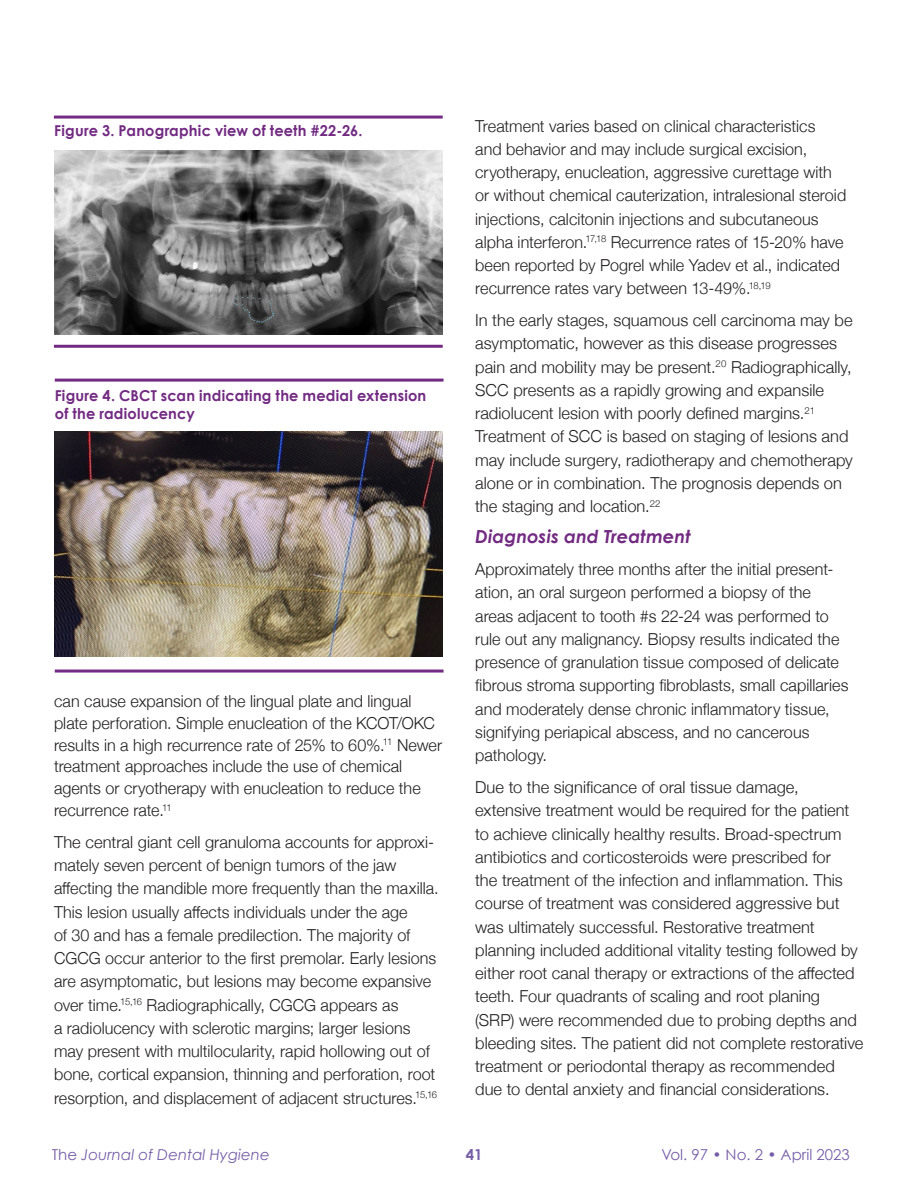
<style>
.page{position:relative;width:918px;height:1188px;background:#fff}
.page>*{position:absolute;margin:0;border:0;box-sizing:border-box;transform-origin:0 0}
.ADHA_Secondary_Sub_2{font:italic 700 18px "Century Gothic";color:#722a82}
.ADHA_Body_Copy_2023{font:300 16.5px/23.2px "Helvetica Neue";letter-spacing:.005em;color:#231f20}
.ADHA_Table_Title_202{font:700 15px/18px "Century Gothic";letter-spacing:.015em;color:#722a82}
.t1{font:italic 15px "Century Gothic";color:#765ea8}
.t2{font:15px "Century Gothic";color:#765ea8}
.t3{font:700 15px "Century Gothic";color:#765ea8}
.s1{font-style:normal}
</style>
<div class="page">
<img style="left:54px;top:150px;width:389px;height:185px">
<hr style="left:54px;top:116px;width:389px;height:3px;background:#722a82">
<hr style="left:54px;top:345px;width:389px;height:3px;background:#722a82">
<img style="left:55px;top:431px;width:388px;height:226px">
<hr style="left:55px;top:379px;width:389px;height:3px;background:#722a82">
<hr style="left:55px;top:670px;width:389px;height:3px;background:#722a82">
<p class="ADHA_Table_Title_202" style="left:54px;top:122px;width:310px">Figure 3. Panographic view of teeth #22-26.</p>
<p class="ADHA_Table_Title_202" style="left:55px;top:386px;width:373px">Figure 4. CBCT scan indicating the medial extension of the radiolucency</p>
<p class="ADHA_Body_Copy_2023" style="left:54px;top:689px;width:390px;line-height:21.8px">can cause expansion of the lingual plate and lingual plate perforation. Simple enucleation of the KCOT/OKC results in a high recurrence rate of 25% to 60%.<sup>11</sup> Newer treatment approaches include the use of chemical agents or cryotherapy with enucleation to reduce the recurrence rate.<sup>11</sup></p>
<p class="ADHA_Body_Copy_2023" style="left:54px;top:829px;width:386px">The central giant cell granuloma accounts for approxi&shy;mately seven percent of benign tumors of the jaw affecting the mandible more frequently than the maxilla.<br>This lesion usually affects individuals under the age<br>of 30 and has a female predilection. The majority of CGCG occur anterior to the first premolar. Early lesions are asymptomatic, but lesions may become expansive over time.<sup>15,16</sup> Radiographically, CGCG appears as<br>a radiolucency with sclerotic margins; larger lesions may present with multilocularity, rapid hollowing out of bone, cortical expansion, thinning and perforation, root resorption, and displacement of adjacent structures.<sup>15,16</sup></p>
<p class="ADHA_Body_Copy_2023" style="left:475px;top:113px;width:373px">Treatment varies based on clinical characteristics<br>and behavior and may include surgical excision, cryotherapy, enucleation, aggressive curettage with or without chemical cauterization, intralesional steroid injections, calcitonin injections and subcutaneous alpha interferon.<sup>17,18</sup> Recurrence rates of 15-20% have been reported by Pogrel while Yadev et al., indicated recurrence rates vary between 13-49%.<sup>18,19</sup></p>
<p class="ADHA_Body_Copy_2023" style="left:475px;top:307px;width:379px">In the early stages, squamous cell carcinoma may be asymptomatic, however as this disease progresses pain and mobility may be present.<sup>20</sup> Radiographically, SCC presents as a rapidly growing and expansile radiolucent lesion with poorly defined margins.<sup>21<br></sup>Treatment of SCC is based on staging of lesions and may include surgery, radiotherapy and chemotherapy alone or in combination. The prognosis depends on the staging and location.<sup>22</sup></p>
<p class="ADHA_Secondary_Sub_2" style="left:475px;top:525px;width:217px">Diagnosis and Treatment</p>
<p class="ADHA_Body_Copy_2023" style="left:475px;top:556px;width:375px">Approximately three months after the initial present&shy;ation, an oral surgeon performed a biopsy of the areas adjacent to tooth #s 22-24 was performed to rule out any malignancy. Biopsy results indicated the presence of granulation tissue composed of delicate fibrous stroma supporting fibroblasts, small capillaries and moderately dense chronic inflammatory tissue, signifying periapical abscess, and no cancerous pathology.</p>
<p class="ADHA_Body_Copy_2023" style="left:475px;top:774px;width:390px">Due to the significance of oral tissue damage, extensive treatment would be required for the patient to achieve clinically healthy results. Broad-spectrum antibiotics and corticosteroids were prescribed for<br>the treatment of the infection and inflammation. This course of treatment was considered aggressive but was ultimately successful. Restorative treatment planning included additional vitality testing followed by either root canal therapy or extractions of the affected teeth. Four quadrants of scaling and root planing (SRP) were recommended due to probing depths and bleeding sites. The patient did not complete restorative treatment or periodontal therapy as recommended due to dental anxiety and financial considerations.</p>
<p class="t1" style="left:52px;top:1146px;width:219px"><span class="s1">The</span> Journal of Dental Hygiene</p>
<p class="t3" style="left:466px;top:1145px;width:18px">41</p>
<p class="t2" style="left:661px;top:1146px;width:190px">Vol. 97 • No. 2 • April 2023</p>
</div>
